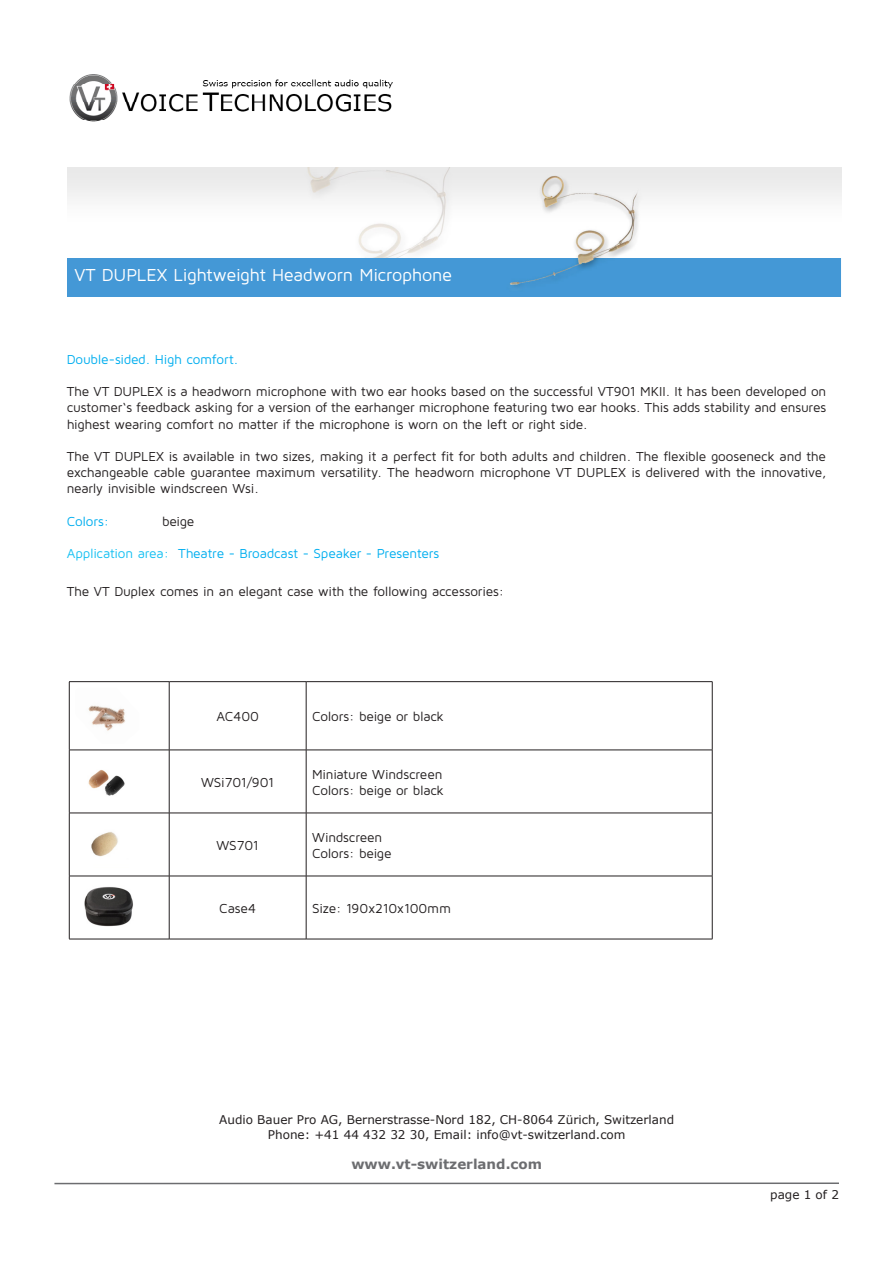
<style>
.page{position:relative;width:893px;height:1263px;background:#fff}
.page>*{position:absolute;margin:0;border:0;box-sizing:border-box;transform-origin:0 0}
.t1{font:18px "Maven Pro";letter-spacing:-.01em;color:#fff}
.t2{font:13.5px/16.2px "Maven Pro";letter-spacing:-.015em;color:#231f20;text-align:justify}
.t3{font:13.5px "Maven Pro";letter-spacing:-.015em;color:#00aeef}
.t4{font:700 13.5px "Verdana";color:#6c6d70}
.t5{font:12px "Verdana";color:#231f20}
.s1{color:#15c0f2}
</style>
<div class="page">
<hr style="left:54px;top:1182px;width:785px;height:2px;background:#6c6d70">
<img style="left:68px;top:168px;width:774px;height:128px">
<img style="left:69px;top:74px;width:324px;height:48px">
<hr style="left:69px;top:681px;width:100px;height:1px;background:#231f20">
<hr style="left:69px;top:682px;width:1px;height:68px;background:#231f20">
<hr style="left:169px;top:681px;width:137px;height:1px;background:#231f20">
<hr style="left:169px;top:682px;width:1px;height:68px;background:#231f20">
<hr style="left:306px;top:681px;width:406px;height:1px;background:#231f20">
<hr style="left:306px;top:682px;width:1px;height:68px;background:#231f20">
<hr style="left:712px;top:682px;width:1px;height:68px;background:#231f20">
<hr style="left:69px;top:750px;width:100px;height:1px;background:#231f20">
<hr style="left:69px;top:750px;width:1px;height:63px;background:#231f20">
<hr style="left:169px;top:750px;width:137px;height:1px;background:#231f20">
<hr style="left:169px;top:750px;width:1px;height:63px;background:#231f20">
<hr style="left:306px;top:750px;width:406px;height:1px;background:#231f20">
<hr style="left:306px;top:750px;width:1px;height:63px;background:#231f20">
<hr style="left:712px;top:750px;width:1px;height:63px;background:#231f20">
<hr style="left:69px;top:813px;width:100px;height:1px;background:#231f20">
<hr style="left:69px;top:813px;width:1px;height:63px;background:#231f20">
<hr style="left:169px;top:813px;width:137px;height:1px;background:#231f20">
<hr style="left:169px;top:813px;width:1px;height:63px;background:#231f20">
<hr style="left:306px;top:813px;width:406px;height:1px;background:#231f20">
<hr style="left:306px;top:813px;width:1px;height:63px;background:#231f20">
<hr style="left:712px;top:813px;width:1px;height:63px;background:#231f20">
<hr style="left:69px;top:876px;width:100px;height:1px;background:#231f20">
<hr style="left:69px;top:876px;width:1px;height:63px;background:#231f20">
<hr style="left:169px;top:876px;width:137px;height:1px;background:#231f20">
<hr style="left:169px;top:876px;width:1px;height:63px;background:#231f20">
<hr style="left:306px;top:876px;width:406px;height:1px;background:#231f20">
<hr style="left:306px;top:876px;width:1px;height:63px;background:#231f20">
<hr style="left:712px;top:876px;width:1px;height:63px;background:#231f20">
<hr style="left:69px;top:939px;width:100px;height:1px;background:#231f20">
<hr style="left:169px;top:939px;width:137px;height:1px;background:#231f20">
<hr style="left:306px;top:939px;width:406px;height:1px;background:#231f20">
<img style="left:88px;top:705px;width:37px;height:26px">
<img style="left:88px;top:770px;width:37px;height:26px">
<img style="left:91px;top:832px;width:27px;height:25px">
<img style="left:84px;top:887px;width:49px;height:40px">
<p class="t1" style="left:74px;top:264px;width:379px">VT DUPLEX Lightweight Headworn Microphone</p>
<p class="t3" style="left:67px;top:351px;width:173px">Double-sided. High comfort.</p>
<p class="t2" style="left:67px;top:383px;width:761px">The VT DUPLEX is a headworn microphone with two ear hooks based on the successful VT901 MKII. It has been developed on customer‘s feedback asking for a version of the earhanger microphone featuring two ear hooks. This adds stability and ensures highest wearing comfort no matter if the microphone is worn on the left or right side.</p>
<p class="t2" style="left:67px;top:448px;width:761px">The VT DUPLEX is available in two sizes, making it a perfect fit for both adults and children. The flexible gooseneck and the exchangeable cable guarantee maximum versatility. The headworn microphone VT DUPLEX is delivered with the innovative, nearly invisible windscreen Wsi.</p>
<p class="t3" style="left:67px;top:513px;width:44px">Colors:</p>
<p class="t2" style="left:162px;top:513px;width:34px">beige</p>
<p class="t3" style="left:67px;top:545px;width:374px"><span class="s1">Application area:</span> Theatre - Broadcast - Speaker - Presenters</p>
<p class="t2" style="left:67px;top:583px;width:439px">The VT Duplex comes in an elegant case with the following accessories:</p>
<p class="t2" style="left:216px;top:708px;width:44px">AC400</p>
<p class="t2" style="left:312px;top:708px;width:133px">Colors: beige or black</p>
<p class="t2" style="left:201px;top:774px;width:75px">WSi701/901</p>
<p class="t2" style="left:216px;top:837px;width:44px">WS701</p>
<p class="t2" style="left:312px;top:765px;width:132px">Miniature Windscreen</p>
<p class="t2" style="left:312px;top:782px;width:133px">Colors: beige or black</p>
<p class="t2" style="left:312px;top:828px;width:72px">Windscreen</p>
<p class="t2" style="left:312px;top:845px;width:81px">Colors: beige</p>
<p class="t2" style="left:219px;top:900px;width:38px">Case4</p>
<p class="t2" style="left:312px;top:900px;width:140px">Size: 190x210x100mm</p>
<p class="t5" style="left:219px;top:1112px;width:456px">Audio Bauer Pro AG, Bernerstrasse-Nord 182, CH-8064 Zürich, Switzerland</p>
<p class="t5" style="left:268px;top:1126px;width:359px">Phone: +41 44 432 32 30, Email: info@vt-switzerland.com</p>
<p class="t4" style="left:351px;top:1155px;width:192px">www.vt-switzerland.com</p>
<p class="t5" style="left:770px;top:1186px;width:70px">page 1 of 2</p>
</div>
